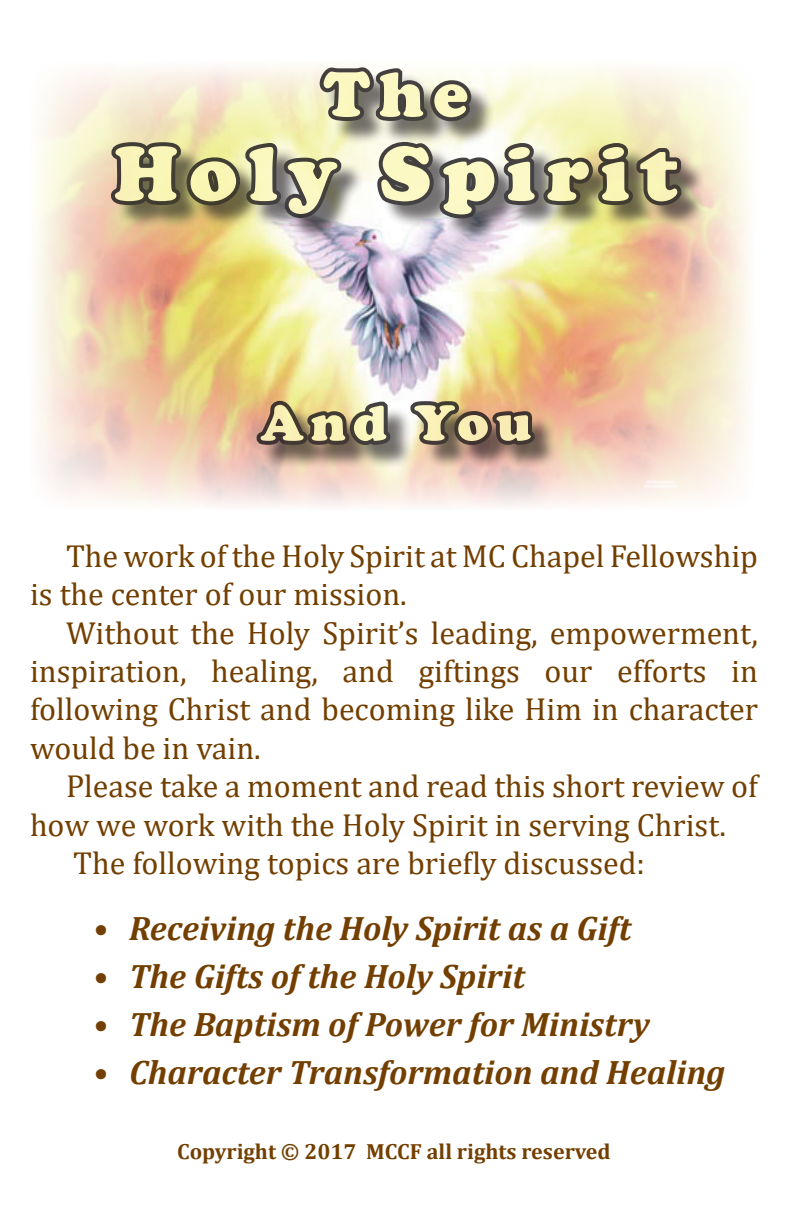
<style>
.page{position:relative;width:792px;height:1224px;background:#fff}
.page>*{position:absolute;margin:0;border:0;box-sizing:border-box;transform-origin:0 0}
.t1{font:900 80px "Cooper";letter-spacing:.14em;color:#fcf8bc}
.t2{font:900 66px "Cooper";color:#fcf8bc}
.t3{font:900 52px "Cooper";letter-spacing:.14em;color:#fcf8bc}
.t4{font:italic 700 34px "Cambria";color:#733f00}
.t5{font:32px/38.4px "Cambria";color:#733f00}
.Address{font:700 22px "Cambria";color:#733f00}
</style>
<div class="page">
<div style="left:115px;top:72px;width:591px;height:398px;background:#231f20;opacity:.75"></div>
<svg style="left:314px;top:62px;width:164px;height:65px"></svg>
<img style="left:104px;top:136px;width:584px;height:374px">
<h2 class="t2" style="left:324px;top:56px;width:146px">The</h2>
<h1 class="t1" style="left:114px;top:127px;width:565px">Holy Spirit</h1>
<h3 class="t3" style="left:261px;top:393px;width:272px">And You</h3>
<p class="t5" style="left:30px;top:537px;width:730px;text-indent:36px">The work of the Holy Spirit at MC Chapel Fellowship is the center of our mission.</p>
<p class="t5" style="left:30px;top:613px;width:730px;text-align:justify;text-indent:36px">Without the Holy Spirit’s leading, empowerment, inspiration, healing, and giftings our efforts in following Christ and becoming like Him in character would be in vain.</p>
<p class="t5" style="left:30px;top:767px;width:729px;text-indent:36px">Please take a moment and read this short review of how we work with the Holy Spirit in serving Christ.</p>
<p class="t5" style="left:73px;top:844px;width:574px">The following topics are briefly discussed:</p>
<p class="t4" style="left:93px;top:904px;width:540px">• Receiving the Holy Spirit as a Gift</p>
<p class="t4" style="left:93px;top:952px;width:433px">• The Gifts of the Holy Spirit</p>
<p class="t4" style="left:93px;top:1000px;width:558px">• The Baptism of Power for Ministry</p>
<p class="t4" style="left:93px;top:1048px;width:634px">• Character Transformation and Healing</p>
<p class="Address" style="left:177px;top:1136px;width:435px">Copyright © 2017 MCCF all rights reserved</p>
</div>
